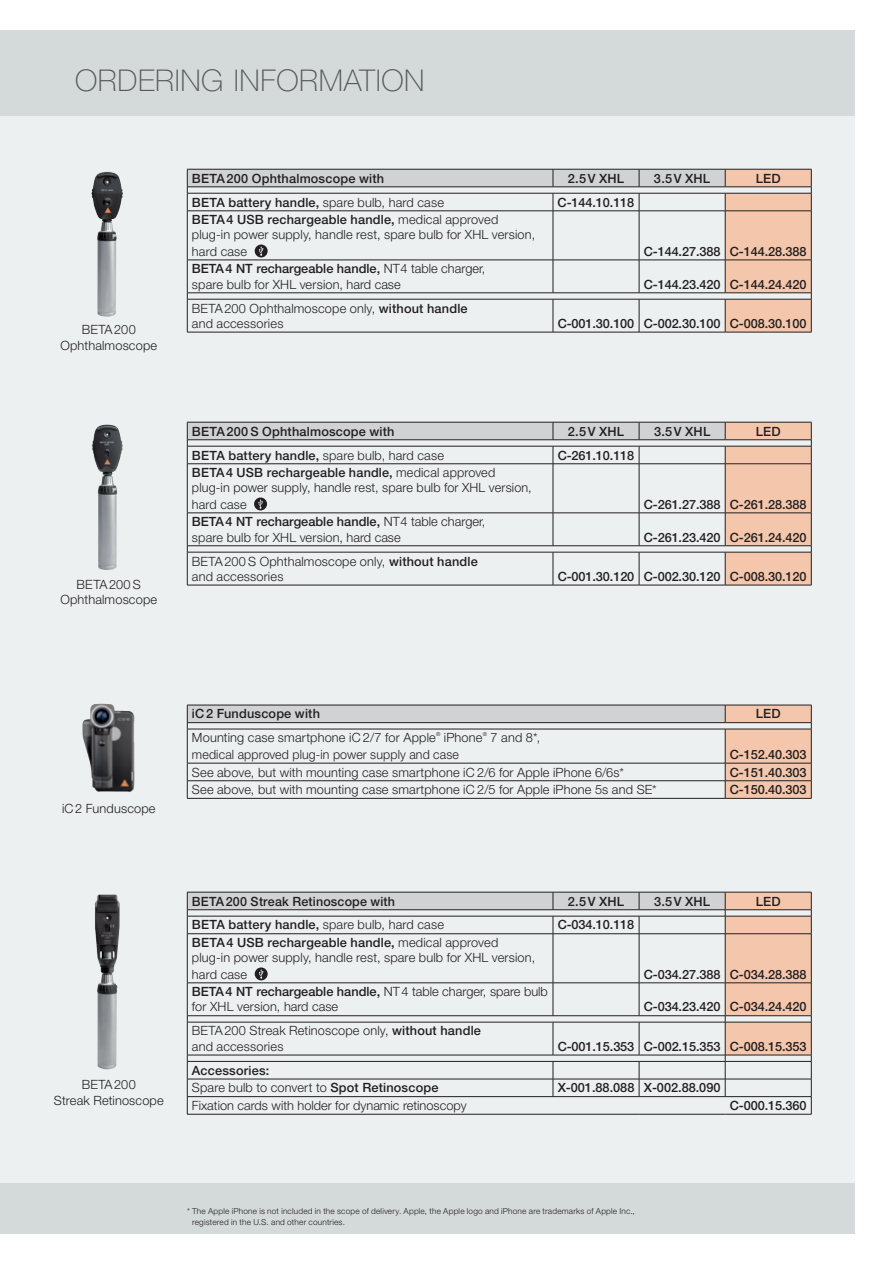
<style>
.page{position:relative;width:893px;height:1263px;background:#fff}
.page>*{position:absolute;margin:0;border:0;box-sizing:border-box;transform-origin:0 0}
.t1{font:100 30px "Helvetica Neue LT Std";letter-spacing:.02em;color:#57585a}
.t2{font:300 12.75px/15.3px "Helvetica Neue LT Std";letter-spacing:.01em;color:#231f20}
.t3{font:500 12.75px/17.5px "Helvetica Neue LT Std";color:#231f20}
.t4{font:300 8.25px/10.5px "Helvetica Neue LT Std";letter-spacing:.025em;color:#231f20}
.t5{font:300 5.55px "Helvetica Neue LT Std";color:#231f20}
.s1{font-weight:300}
.s2{font-weight:500}
</style>
<div class="page">
<div style="left:0;top:30px;width:855px;height:1203px;background:#d4d9d9"></div>
<div style="left:0;top:116px;width:855px;height:1066px;background:#edf0f0"></div>
<img style="left:92px;top:424px;width:31px;height:146px">
<img style="left:91px;top:172px;width:32px;height:145px">
<img style="left:82px;top:704px;width:53px;height:88px">
<img style="left:95px;top:894px;width:25px;height:175px">
<hr style="left:553px;top:585px;width:86px;height:1px;background:#231f20">
<hr style="left:639px;top:585px;width:86px;height:1px;background:#231f20">
<hr style="left:725px;top:585px;width:86px;height:1px;background:#231f20">
<hr style="left:187px;top:585px;width:366px;height:1px;background:#231f20">
<svg style="left:187px;top:422px;width:625px;height:163px"></svg>
<hr style="left:187px;top:332px;width:366px;height:1px;background:#231f20">
<hr style="left:553px;top:332px;width:86px;height:1px;background:#231f20">
<hr style="left:639px;top:332px;width:86px;height:1px;background:#231f20">
<hr style="left:725px;top:332px;width:86px;height:1px;background:#231f20">
<svg style="left:187px;top:169px;width:625px;height:163px"></svg>
<div style="left:187px;top:705px;width:538px;height:18px;background:#d1d2d4"></div>
<hr style="left:187px;top:705px;width:538px;height:1px;background:#231f20">
<hr style="left:187px;top:722px;width:538px;height:1px;background:#231f20">
<svg style="left:187px;top:705px;width:1px;height:24px"></svg>
<hr style="left:187px;top:729px;width:538px;height:1px;background:#231f20">
<hr style="left:187px;top:729px;width:1px;height:34px;background:#231f20">
<hr style="left:187px;top:763px;width:538px;height:1px;background:#231f20">
<svg style="left:187px;top:763px;width:1px;height:35px"></svg>
<svg style="left:725px;top:705px;width:87px;height:93px;background:#e5bda6"></svg>
<hr style="left:725px;top:798px;width:86px;height:1px;background:#231f20">
<hr style="left:187px;top:780px;width:538px;height:1px;background:#231f20">
<hr style="left:187px;top:798px;width:538px;height:1px;background:#231f20">
<hr style="left:187px;top:1114px;width:366px;height:1px;background:#231f20">
<hr style="left:553px;top:1114px;width:86px;height:1px;background:#231f20">
<hr style="left:639px;top:1114px;width:86px;height:1px;background:#231f20">
<hr style="left:725px;top:1114px;width:86px;height:1px;background:#231f20">
<svg style="left:187px;top:892px;width:625px;height:222px"></svg>
<h1 class="t1" style="left:75px;top:64px;width:351px">ORDERING INFORMATION</h1>
<p class="t3" style="left:192px;top:169px;width:194px">BETA200 Ophthalmoscope with</p>
<p class="t3" style="left:568px;top:169px;width:58px">2.5V XHL</p>
<p class="t3" style="left:654px;top:169px;width:58px">3.5V XHL</p>
<p class="t3" style="left:756px;top:169px;width:26px">LED</p>
<p class="t3" style="left:192px;top:193px;width:254px">BETA battery handle, <span class="s1">spare bulb, hard case</span></p>
<p class="t3" style="left:558px;top:193px;width:78px">C-144.10.118</p>
<p class="t2" style="left:192px;top:211px;width:345px;line-height:15.8px"><span class="s2">BETA4 USB rechargeable handle,</span> medical approved plug-in power supply, handle rest, spare bulb for XHL version, hard case</p>
<p class="t3" style="left:644px;top:242px;width:164px">C-144.27.388 C-144.28.388</p>
<p class="t2" style="left:60px;top:322px;width:98px;text-align:center">BETA200<br>Ophthalmoscope</p>
<p class="t2" style="left:60px;top:576px;width:98px;text-align:center">BETA200 S<br>Ophthalmoscope</p>
<p class="t2" style="left:192px;top:261px;width:295px"><span class="s2">BETA4 NT rechargeable handle,</span> NT4 table charger, spare bulb for XHL version, hard case</p>
<p class="t2" style="left:192px;top:300px;width:277px">BETA200 Ophthalmoscope only, <span class="s2">without handle </span>and accessories</p>
<p class="t3" style="left:644px;top:275px;width:164px">C-144.23.420 C-144.24.420</p>
<p class="t3" style="left:558px;top:314px;width:250px">C-001.30.100 C-002.30.100 C-008.30.100</p>
<p class="t3" style="left:192px;top:422px;width:204px">BETA200 S Ophthalmoscope with</p>
<p class="t3" style="left:568px;top:422px;width:58px">2.5V XHL</p>
<p class="t3" style="left:654px;top:422px;width:58px">3.5V XHL</p>
<p class="t3" style="left:756px;top:422px;width:26px">LED</p>
<p class="t3" style="left:192px;top:446px;width:254px">BETA battery handle, <span class="s1">spare bulb, hard case</span></p>
<p class="t3" style="left:558px;top:446px;width:78px">C-261.10.118</p>
<p class="t2" style="left:192px;top:464px;width:341px;line-height:15.8px"><span class="s2">BETA4 USB rechargeable handle,</span> medical approved plug-in power supply, handle rest, spare bulb for XHL version, hard case</p>
<p class="t3" style="left:644px;top:495px;width:164px">C-261.27.388 C-261.28.388</p>
<p class="t2" style="left:192px;top:514px;width:295px"><span class="s2">BETA4 NT rechargeable handle,</span> NT4 table charger, spare bulb for XHL version, hard case</p>
<p class="t2" style="left:192px;top:553px;width:287px">BETA200 S Ophthalmoscope only, <span class="s2">without handle </span>and accessories</p>
<p class="t3" style="left:644px;top:528px;width:164px">C-261.23.420 C-261.24.420</p>
<p class="t3" style="left:558px;top:567px;width:250px">C-001.30.120 C-002.30.120 C-008.30.120</p>
<p class="t2" style="left:62px;top:800px;width:95px">iC2 Funduscope</p>
<p class="t3" style="left:192px;top:705px;width:130px">iC2 Funduscope with</p>
<p class="t3" style="left:756px;top:705px;width:26px">LED</p>
<p class="t2" style="left:192px;top:730px;width:245px">Mounting case smartphone iC 2/7 for Apple</p>
<p class="t5" style="left:436px;top:731px;width:6px">®</p>
<p class="t2" style="left:444px;top:730px;width:40px">iPhone</p>
<p class="t5" style="left:483px;top:731px;width:6px">®</p>
<p class="t2" style="left:491px;top:730px;width:51px">7 and 8*,</p>
<p class="t2" style="left:192px;top:746px;width:269px">medical approved plug-in power supply and case</p>
<p class="t3" style="left:730px;top:745px;width:78px">C-152.40.303</p>
<p class="t2" style="left:192px;top:764px;width:434px">See above, but with mounting case smartphone iC 2/6 for Apple iPhone 6/6s*</p>
<p class="t3" style="left:730px;top:763px;width:78px">C-151.40.303</p>
<p class="t2" style="left:192px;top:782px;width:466px">See above, but with mounting case smartphone iC 2/5 for Apple iPhone 5s and SE*</p>
<p class="t3" style="left:730px;top:781px;width:78px">C-150.40.303</p>
<p class="t2" style="left:54px;top:1077px;width:111px;text-align:center">BETA200<br>Streak Retinoscope</p>
<p class="t3" style="left:192px;top:892px;width:205px">BETA200 Streak Retinoscope with</p>
<p class="t3" style="left:568px;top:892px;width:58px">2.5V XHL</p>
<p class="t3" style="left:654px;top:892px;width:58px">3.5V XHL</p>
<p class="t3" style="left:756px;top:892px;width:26px">LED</p>
<p class="t3" style="left:192px;top:916px;width:254px">BETA battery handle, <span class="s1">spare bulb, hard case</span></p>
<p class="t3" style="left:558px;top:916px;width:78px">C-034.10.118</p>
<p class="t2" style="left:192px;top:934px;width:345px;line-height:15.8px"><span class="s2">BETA4 USB rechargeable handle,</span> medical approved plug-in power supply, handle rest, spare bulb for XHL version, hard case</p>
<p class="t3" style="left:644px;top:965px;width:164px">C-034.27.388 C-034.28.388</p>
<p class="t2" style="left:192px;top:984px;width:357px"><span class="s2">BETA4 NT rechargeable handle,</span> NT4 table charger, spare bulb for XHL version, hard case</p>
<p class="t2" style="left:192px;top:1023px;width:291px">BETA200 Streak Retinoscope only, <span class="s2">without handle </span>and accessories</p>
<p class="t3" style="left:192px;top:1061px;width:248px">Accessories:<br><span class="s1">Spare bulb to convert to</span> Spot Retinoscope</p>
<p class="t3" style="left:644px;top:998px;width:164px">C-034.23.420 C-034.24.420</p>
<p class="t3" style="left:558px;top:1037px;width:250px">C-001.15.353 C-002.15.353 C-008.15.353</p>
<p class="t3" style="left:558px;top:1079px;width:164px">X-001.88.088 X-002.88.090</p>
<p class="t2" style="left:192px;top:1097px;width:276px">Fixation cards with holder for dynamic retinoscopy</p>
<p class="t3" style="left:730px;top:1096px;width:78px">C-000.15.360</p>
<p class="t4" style="left:192px;top:1206px;width:444px;text-indent:-5px">* The Apple iPhone is not included in the scope of delivery. Apple, the Apple logo and iPhone are trademarks of Apple Inc., registered in the U.S. and other countries.</p>
</div>
